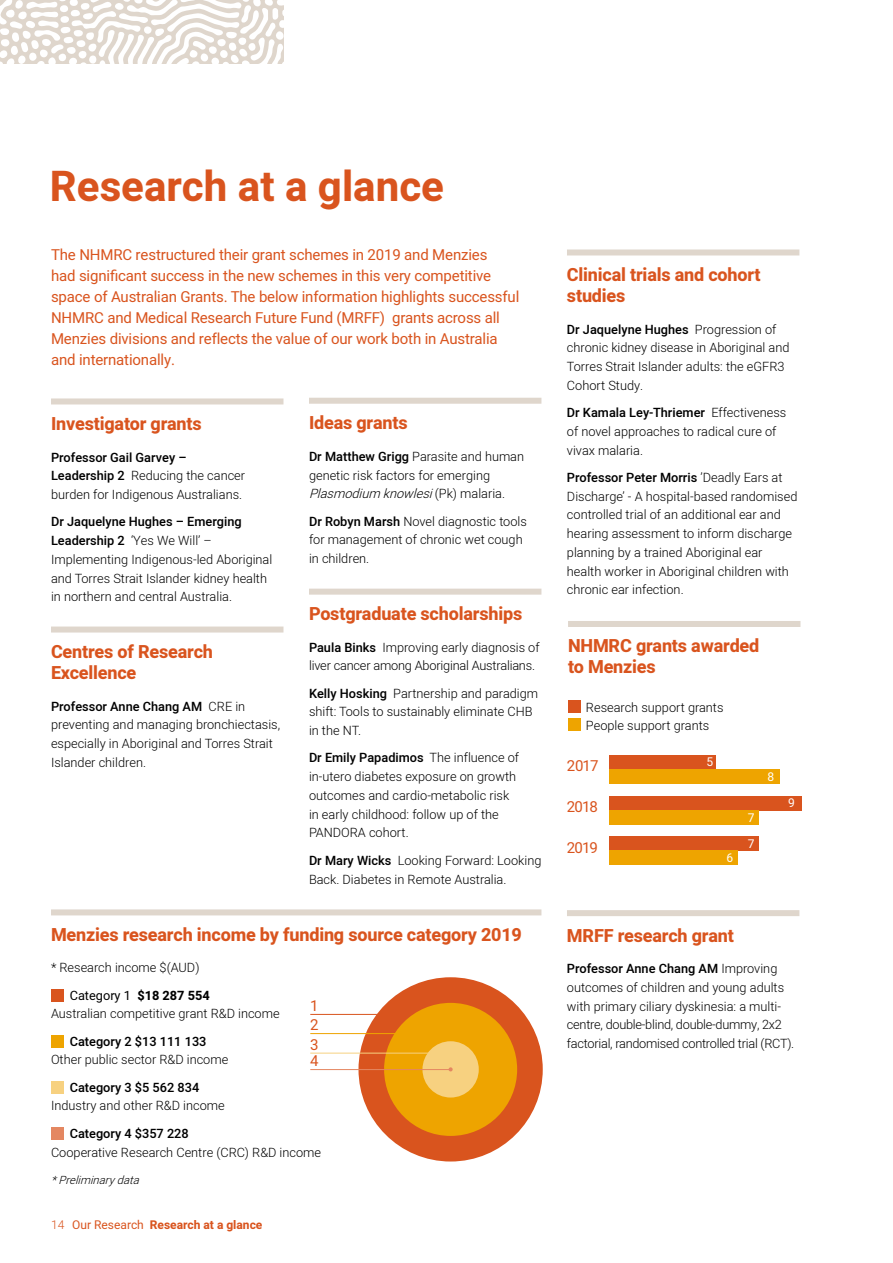
<style>
.page{position:relative;width:893px;height:1263px;background:#fff}
.page>*{position:absolute;margin:0;border:0;box-sizing:border-box;transform-origin:0 0}
.t1{font:700 42px "Heebo";color:#d9541e}
.t2{font:800 18px/21px "Heebo";letter-spacing:-.01em;color:#d9541e}
.t3{font:15px/21px "Heebo";letter-spacing:-.01em;color:#d9541e}
.t4{font:300 12.75px/18.8px "Heebo";color:#000}
.t5{font:300 12.75px/18.8px "Heebo";letter-spacing:-.02em;color:#000}
.t6{font:500 12.75px "Heebo";color:#000}
.t7{font:700 12px "Heebo";color:#d9541e}
.t8{font:12px "Heebo";color:#fff}
.t9{font:italic 300 11.25px "Heebo";color:#000}
.s1{font-weight:500}
.s2{font-style:italic}
.s3{font-weight:400}
.s4{font-weight:700}
.s5{font-weight:300}
</style>
<div class="page">
<svg style="left:0;top:0;width:283px;height:64px"></svg>
<div style="left:51px;top:398px;width:232px;height:6px;background:#dfd6cc"></div>
<div style="left:51px;top:626px;width:232px;height:6px;background:#dfd6cc"></div>
<div style="left:567px;top:249px;width:232px;height:6px;background:#dfd6cc"></div>
<div style="left:568px;top:621px;width:232px;height:6px;background:#dfd6cc"></div>
<div style="left:568px;top:700px;width:12px;height:12px;background:#d9541e"></div>
<div style="left:568px;top:719px;width:12px;height:12px;background:#eea400"></div>
<div style="left:609px;top:755px;width:107px;height:14px;background:#d9541e"></div>
<div style="left:609px;top:769px;width:171px;height:15px;background:#eea400"></div>
<div style="left:609px;top:796px;width:192px;height:14px;background:#d9541e"></div>
<div style="left:609px;top:811px;width:149px;height:14px;background:#eea400"></div>
<div style="left:609px;top:836px;width:149px;height:14px;background:#d9541e"></div>
<div style="left:609px;top:850px;width:128px;height:15px;background:#eea400"></div>
<div style="left:309px;top:589px;width:232px;height:6px;background:#dfd6cc"></div>
<div style="left:358px;top:977px;width:185px;height:184px;background:#d9541e;border-radius:50%"></div>
<div style="left:384px;top:1003px;width:133px;height:133px;background:#eea400;border-radius:50%"></div>
<div style="left:422px;top:1041px;width:57px;height:56px;background:#f7d180;border-radius:50%"></div>
<svg style="left:449px;top:1067px;width:4px;height:4px"></svg>
<div style="left:51px;top:909px;width:490px;height:6px;background:#dfd6cc"></div>
<div style="left:51px;top:989px;width:12px;height:12px;background:#d9541e"></div>
<div style="left:51px;top:1035px;width:12px;height:12px;background:#eea400"></div>
<div style="left:51px;top:1081px;width:12px;height:12px;background:#f7d180"></div>
<div style="left:51px;top:1127px;width:12px;height:12px;background:#e48761"></div>
<hr style="left:310px;top:1014px;width:67px;height:1px;background:#d9541e">
<hr style="left:310px;top:1053px;width:122px;height:1px;background:#f7d180">
<hr style="left:310px;top:1033px;width:116px;height:1px;background:#eea400">
<hr style="left:310px;top:1069px;width:141px;height:1px;background:#e48761">
<div style="left:567px;top:910px;width:232px;height:6px;background:#dfd6cc"></div>
<div style="left:309px;top:398px;width:232px;height:6px;background:#dfd6cc"></div>
<h1 class="t1" style="left:50px;top:157px;width:395px">Research at a glance</h1>
<p class="t3" style="left:51px;top:244px;width:470px">The NHMRC restructured their grant schemes in 2019 and Menzies<br>had significant success in the new schemes in this very competitive space of Australian Grants. The below information highlights successful NHMRC and Medical Research Future Fund (MRFF) grants across all Menzies divisions and reflects the value of our work both in Australia and internationally.</p>
<h2 class="t2" style="left:51px;top:414px;width:152px">Investigator grants</h2>
<p class="t4" style="left:51px;top:447px;width:196px"><span class="s1">Professor Gail Garvey –<br>Leadership 2</span> Reducing the cancer burden for Indigenous Australians.</p>
<p class="t4" style="left:51px;top:512px;width:223px"><span class="s1">Dr Jaquelyne Hughes – Emerging Leadership 2</span> ‘Yes We Will’ – Implementing Indigenous-led Aboriginal and Torres Strait Islander kidney health in northern and central Australia.</p>
<h2 class="t2" style="left:51px;top:642px;width:164px">Centres of Research<br>Excellence</h2>
<p class="t4" style="left:51px;top:696px;width:231px"><span class="s1">Professor Anne Chang AM</span> CRE in preventing and managing bronchiectasis, especially in Aboriginal and Torres Strait Islander children.</p>
<h2 class="t2" style="left:309px;top:413px;width:100px">Ideas grants</h2>
<p class="t4" style="left:309px;top:447px;width:217px"><span class="s1">Dr Matthew Grigg</span> Parasite and human genetic risk factors for emerging<br><span class="s2">Plasmodium knowlesi</span>( P k ) m a l a r i a .</p>
<p class="t4" style="left:309px;top:511px;width:219px"><span class="s1">Dr Robyn Marsh</span> Novel diagnostic tools for management of chronic wet cough in children.</p>
<h2 class="t2" style="left:309px;top:604px;width:215px">Postgraduate scholarships</h2>
<p class="t4" style="left:309px;top:637px;width:232px"><span class="s1">Paula Binks</span> Improving early diagnosis of liver cancer among Aboriginal Australians.</p>
<p class="t4" style="left:309px;top:683px;width:231px"><span class="s1">Kelly Hosking</span> Partnership and paradigm shift: Tools to sustainably eliminate CHB in the NT.</p>
<p class="t4" style="left:309px;top:748px;width:212px"><span class="s1">Dr Emily Papadimos</span> The influence of in-utero diabetes exposure on growth outcomes and cardio-metabolic risk in early childhood: follow up of the<br>PANDORA cohort.</p>
<p class="t4" style="left:309px;top:851px;width:234px"><span class="s1">Dr Mary Wicks</span> Looking Forward: Looking<br>Back. Diabetes in Remote Australia.</p>
<h2 class="t2" style="left:51px;top:924px;width:472px">Menzies research income by funding source category 2019</h2>
<p class="t4" style="left:70px;top:954px;width:141px;line-height:27.3px;text-indent:-19px">* Research income $(AUD)<br><span class="s3">Category 1</span> <span class="s4">$18 287 554</span></p>
<p class="t4" style="left:51px;top:1004px;width:230px">Australian competitive grant R&amp;D income</p>
<p class="t6" style="left:70px;top:1032px;width:138px">Category 2 $13 111 133</p>
<p class="t4" style="left:51px;top:1050px;width:179px">Other public sector R&amp;D income</p>
<p class="t6" style="left:70px;top:1078px;width:131px">Category 3 $5 562 834</p>
<p class="t4" style="left:51px;top:1096px;width:175px">Industry and other R&amp;D income</p>
<p class="t6" style="left:70px;top:1124px;width:121px">Category 4 $357 228</p>
<p class="t4" style="left:51px;top:1142px;width:272px">Cooperative Research Centre (CRC) R&amp;D income</p>
<p class="t9" style="left:51px;top:1172px;width:93px">*Preliminarydata</p>
<p class="t3" style="left:310px;top:995px;width:10px">1</p>
<p class="t3" style="left:310px;top:1034px;width:10px">3</p>
<p class="t3" style="left:310px;top:1014px;width:10px">2</p>
<p class="t3" style="left:310px;top:1050px;width:10px">4</p>
<p class="t7" style="left:51px;top:1216px;width:213px"><span class="s5">14</span> <span class="s3">Our Research</span> Research at a glance</p>
<h2 class="t2" style="left:567px;top:265px;width:195px">Clinical trials and cohort studies</h2>
<p class="t4" style="left:567px;top:319px;width:224px"><span class="s1">Dr Jaquelyne Hughes</span> Progression of chronic kidney disease in Aboriginal and Torres Strait Islander adults: the eGFR3<br>Cohort Study.</p>
<p class="t4" style="left:567px;top:403px;width:221px"><span class="s1">Dr Kamala Ley-Thriemer</span> Effectiveness of novel approaches to radical cure of vivax malaria.</p>
<p class="t4" style="left:567px;top:468px;width:232px"><span class="s1">Professor Peter Morris</span> ’Deadly Ears at Discharge’ - A hospital-based randomised controlled trial of an additional ear and hearing assessment to inform discharge planning by a trained Aboriginal ear health worker in Aboriginal children with chronic ear infection.</p>
<h2 class="t2" style="left:568px;top:636px;width:193px">NHMRC grants awarded to Menzies</h2>
<p class="t4" style="left:586px;top:698px;width:139px;line-height:18.3px">Research support grants<br>People support grants</p>
<p class="t3" style="left:567px;top:755px;width:33px">2017</p>
<p class="t3" style="left:567px;top:796px;width:33px">2018</p>
<p class="t3" style="left:567px;top:837px;width:33px">2019</p>
<p class="t8" style="left:706px;top:753px;width:8px">5</p>
<p class="t8" style="left:748px;top:809px;width:8px">7</p>
<p class="t8" style="left:748px;top:835px;width:8px">7</p>
<p class="t8" style="left:726px;top:849px;width:8px">6</p>
<p class="t8" style="left:767px;top:768px;width:8px">8</p>
<p class="t8" style="left:788px;top:794px;width:8px">9</p>
<h2 class="t2" style="left:567px;top:925px;width:168px">MRFF research grant</h2>
<p class="t5" style="left:567px;top:959px;width:229px"><span class="s1">Professor Anne Chang AM</span> Improving outcomes of children and young adults with primary ciliary dyskinesia: a multi&shy;centre, double-blind, double-dummy, 2x2 factorial, randomised controlled trial (RCT).</p>
</div>
